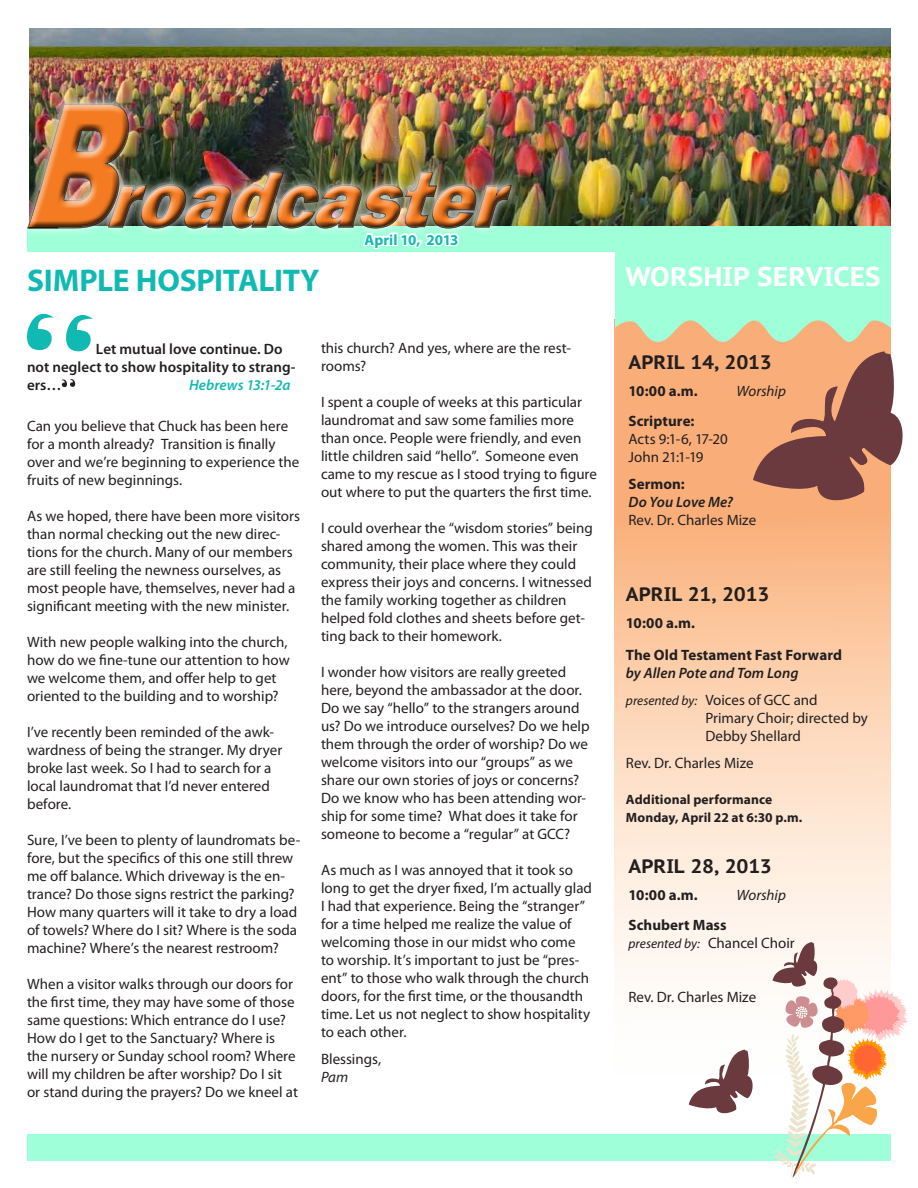
<style>
.page{position:relative;width:918px;height:1188px;background:#fff}
.page>*{position:absolute;margin:0;border:0;box-sizing:border-box;transform-origin:0 0}
.t1{font:700 31.5px "Myriad Pro";letter-spacing:-.01em;color:#10bab2}
.t2{font:700 27px "PT Sans Caption";color:#fff}
.t3{font:700 19.5px "PT Sans Caption";letter-spacing:-.025em;color:#231f20}
.t4{font:15px/18px "Myriad Pro";color:#231f20}
.t5{font:700 15px "Myriad Pro";letter-spacing:.005em;color:#231f20}
.t6{font:600 15px/18px "Myriad Pro";color:#231f20}
.t7{font:italic 600 15px "Myriad Pro";letter-spacing:.005em;color:#231f20}
.t8{font:italic 15px "Myriad Pro";letter-spacing:-.005em;color:#231f20}
.t9{font:italic 600 15px "Myriad Pro";letter-spacing:.005em;color:#10bab2}
.t10{font:700 15px "Myriad Pro";color:#10bab2}
.t11{font:700 13.5px "Myriad Pro";letter-spacing:.005em;color:#231f20}
.t12{font:italic 13.5px "Myriad Pro";color:#231f20}
.s1{font-style:italic;font-size:13.5px}
.s2{font-style:normal;font-size:15px}
</style>
<div class="page">
<img style="left:29px;top:28px;width:862px;height:198px">
<svg style="left:615px;top:343px;width:276px;height:762px;background:#fcd5b7"></svg>
<svg style="left:615px;top:252px;width:276px;height:91px;background:#aaf3cb"></svg>
<div style="left:27px;top:226px;width:864px;height:26px;background:#9effd9"></div>
<div style="left:27px;top:1134px;width:864px;height:27px;background:#9effd9"></div>
<div style="left:17px;top:94px;width:502px;height:144px;background:#fff;opacity:.81"></div>
<div style="left:25px;top:95px;width:105px;height:133px;background:#fff;opacity:.75"></div>
<div style="left:473px;top:176px;width:40px;height:50px;background:#fff;opacity:.75"></div>
<div style="left:473px;top:184px;width:40px;height:44px;background:#231f20;opacity:.78"></div>
<img style="left:27px;top:103px;width:485px;height:248px">
<svg style="left:61px;top:379px;width:14px;height:8px"></svg>
<svg style="left:773px;top:942px;width:135px;height:237px"></svg>
<svg style="left:689px;top:1050px;width:66px;height:64px"></svg>
<svg style="left:753px;top:351px;width:150px;height:157px;background:#b87c64"></svg>
<p class="t1" style="left:27px;top:260px;width:294px">SIMPLE HOSPITALITY</p>
<p class="t10" style="left:365px;top:230px;width:95px">April 10, 2013</p>
<p class="t6" style="left:27px;top:340px;width:270px;text-indent:69px">Let mutual love continue. Do not neglect to show hospitality to strang&shy;ers…</p>
<p class="t9" style="left:189px;top:376px;width:103px">Hebrews 13:1-2a</p>
<p class="t4" style="left:27px;top:417px;width:274px">Can you believe that Chuck has been here for a month already? Transition is finally over and we’re beginning to experience the fruits of new beginnings.</p>
<p class="t4" style="left:27px;top:507px;width:275px">As we hoped, there have been more visitors than normal checking out the new direc&shy;tions for the church. Many of our members are still feeling the newness ourselves, as most people have, themselves, never had a significant meeting with the new minister.</p>
<p class="t4" style="left:27px;top:633px;width:264px">With new people walking into the church, how do we fine-tune our attention to how we welcome them, and offer help to get oriented to the building and to worship?</p>
<p class="t4" style="left:27px;top:723px;width:257px">I’ve recently been reminded of the awk&shy;wardness of being the stranger. My dryer broke last week. So I had to search for a local laundromat that I’d never entered before.</p>
<p class="t4" style="left:27px;top:831px;width:275px">Sure, I’ve been to plenty of laundromats be&shy;fore, but the specifics of this one still threw me off balance. Which driveway is the en&shy;trance? Do those signs restrict the parking?<br>How many quarters will it take to dry a load of towels? Where do I sit? Where is the soda machine? Where’s the nearest restroom?</p>
<p class="t4" style="left:27px;top:975px;width:273px">When a visitor walks through our doors for the first time, they may have some of those same questions: Which entrance do I use?<br>How do I get to the Sanctuary? Where is the nursery or Sunday school room? Where will my children be after worship? Do I sit or stand during the prayers? Do we kneel at</p>
<p class="t4" style="left:321px;top:339px;width:252px">this church? And yes, where are the rest&shy;rooms?</p>
<p class="t4" style="left:321px;top:393px;width:277px">I spent a couple of weeks at this particular laundromat and saw some families more than once. People were friendly, and even little children said “hello”. Someone even came to my rescue as I stood trying to figure out where to put the quarters the first time.</p>
<p class="t4" style="left:321px;top:519px;width:273px">I could overhear the “wisdom stories” being shared among the women. This was their community, their place where they could express their joys and concerns. I witnessed the family working together as children helped fold clothes and sheets before get&shy;ting back to their homework.</p>
<p class="t4" style="left:321px;top:663px;width:270px">I wonder how visitors are really greeted here, beyond the ambassador at the door.<br>Do we say “hello” to the strangers around us? Do we introduce ourselves? Do we help them through the order of worship? Do we welcome visitors into our “groups” as we share our own stories of joys or concerns?<br>Do we know who has been attending wor&shy;ship for some time? What does it take for someone to become a “regular” at GCC?</p>
<p class="t4" style="left:321px;top:861px;width:273px">As much as I was annoyed that it took so long to get the dryer fixed, I’m actually glad I had that experience. Being the “stranger” for a time helped me realize the value of welcoming those in our midst who come to worship. It’s important to just be “pres&shy;ent” to those who walk through the church doors, for the first time, or the thousandth time. Let us not neglect to show hospitality to each other.</p>
<p class="t4" style="left:321px;top:1050px;width:62px">Blessings,</p>
<p class="t8" style="left:321px;top:1068px;width:29px">Pam</p>
<p class="t2" style="left:625px;top:259px;width:257px">WORSHIP SERVICES</p>
<p class="t3" style="left:628px;top:349px;width:145px">APRIL 14, 2013</p>
<p class="t5" style="left:628px;top:381px;width:71px">10:00 a.m.</p>
<p class="t8" style="left:736px;top:381px;width:51px">Worship</p>
<p class="t5" style="left:628px;top:411px;width:67px">Scripture:</p>
<p class="t4" style="left:628px;top:429px;width:101px">Acts 9:1-6, 17-20</p>
<p class="t4" style="left:628px;top:447px;width:76px">John 21:1-19</p>
<p class="t5" style="left:628px;top:474px;width:58px">Sermon:</p>
<p class="t7" style="left:628px;top:492px;width:106px">Do You Love Me?</p>
<p class="t4" style="left:628px;top:510px;width:129px">Rev. Dr. Charles Mize</p>
<p class="t3" style="left:626px;top:582px;width:145px">APRIL 21, 2013</p>
<p class="t5" style="left:626px;top:614px;width:71px">10:00 a.m.</p>
<p class="t5" style="left:626px;top:645px;width:218px">The Old Testament Fast Forward</p>
<p class="t7" style="left:626px;top:663px;width:174px">by Allen Pote and Tom Long</p>
<p class="t4" style="left:626px;top:691px;width:193px"><span class="s1">presented by:</span> Voices of GCC and</p>
<p class="t4" style="left:705px;top:709px;width:164px">Primary Choir; directed by<br>Debby Shellard</p>
<p class="t4" style="left:626px;top:754px;width:129px">Rev. Dr. Charles Mize</p>
<p class="t11" style="left:626px;top:791px;width:148px">Additional performance</p>
<p class="t11" style="left:626px;top:809px;width:178px">Monday, April 22 at 6:30 p.m.</p>
<p class="t3" style="left:628px;top:853px;width:145px">APRIL 28, 2013</p>
<p class="t5" style="left:628px;top:885px;width:71px">10:00 a.m.</p>
<p class="t8" style="left:736px;top:886px;width:51px">Worship</p>
<p class="t5" style="left:628px;top:915px;width:100px">Schubert Mass</p>
<p class="t12" style="left:628px;top:935px;width:168px">presented by: <span class="s2">Chancel Choir</span></p>
<p class="t4" style="left:628px;top:988px;width:129px">Rev. Dr. Charles Mize</p>
</div>
